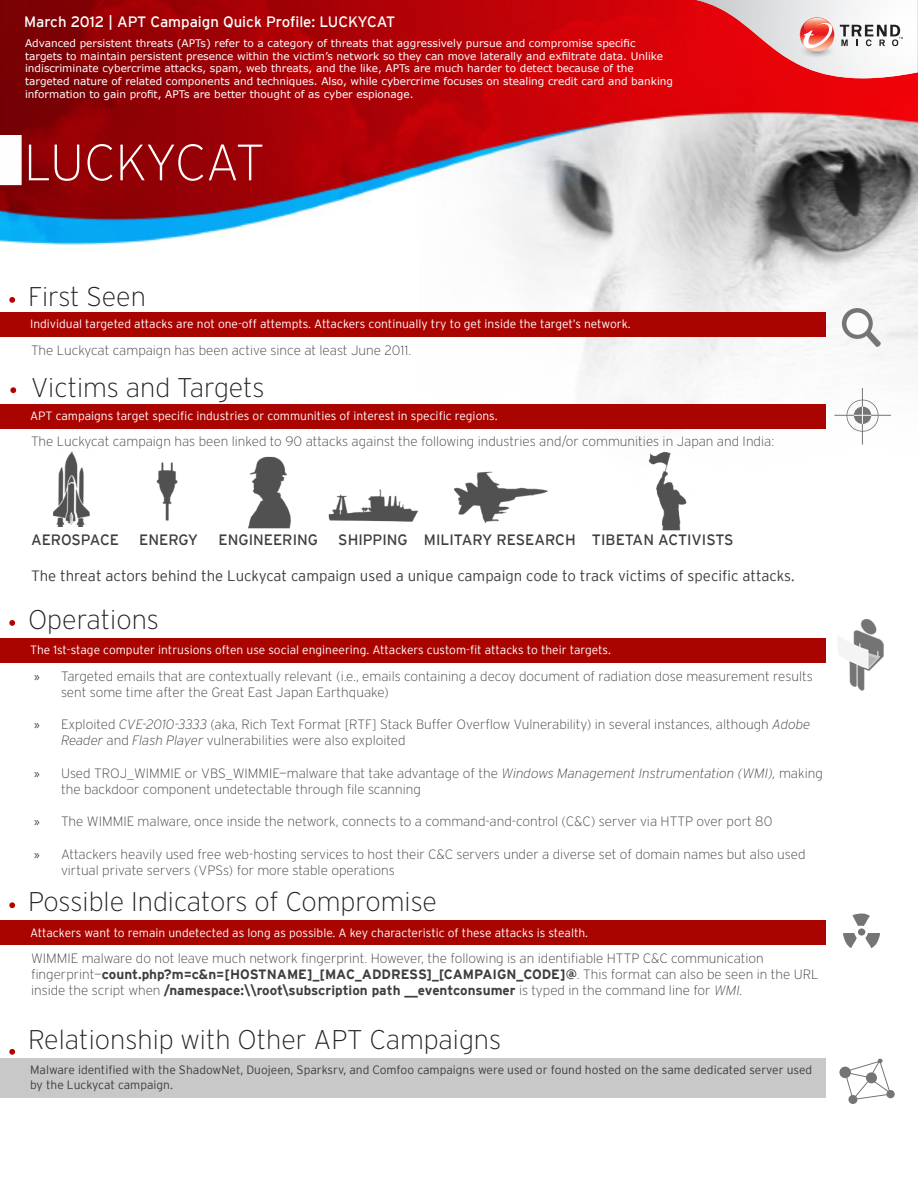
<style>
.page{position:relative;width:918px;height:1188px;background:#fff}
.page>*{position:absolute;margin:0;border:0;box-sizing:border-box;transform-origin:0 0}
.t1{font:200 51px "Interstate";letter-spacing:-.03em;color:#fff}
.t2{font:200 27px "Interstate";color:#231f20}
.t3{font:300 15px "Interstate";color:#3e3e3f}
.t4{font:15px "Interstate";color:#3e3e3f}
.t5{font:15px "Interstate";color:#fff}
.Paragraph_Style_2{font:200 13.5px/16.2px "Interstate";color:#3e3e3f}
.t6{font:300 12px "Interstate";color:#fff}
.t7{font:300 12px/14.4px "Interstate";color:#3e3e3f}
.t8{font:10.5px/12.6px "Verdana";color:#fff}
.s1{font-family:"Myriad Pro";font-weight:400}
.s2{font-style:italic}
.s3{font-weight:700}
</style>
<div class="page">
<img style="left:0;top:0;width:918px;height:444px">
<svg style="left:0;top:135px;width:22px;height:50px"></svg>
<svg style="left:696px;top:0;width:222px;height:101px"></svg>
<svg style="left:9px;top:297px;width:6px;height:6px"></svg>
<div style="left:0;top:312px;width:825px;height:25px;background:#aa0400"></div>
<div style="left:0;top:404px;width:825px;height:24px;background:#aa0400"></div>
<svg style="left:10px;top:387px;width:6px;height:6px"></svg>
<img style="left:53px;top:451px;width:37px;height:75px">
<img style="left:156px;top:462px;width:22px;height:59px">
<img style="left:248px;top:456px;width:43px;height:73px">
<img style="left:328px;top:489px;width:90px;height:33px">
<img style="left:454px;top:471px;width:94px;height:52px">
<img style="left:648px;top:452px;width:42px;height:79px">
<svg style="left:9px;top:620px;width:6px;height:6px"></svg>
<div style="left:0;top:639px;width:825px;height:24px;background:#aa0400"></div>
<svg style="left:9px;top:902px;width:6px;height:6px"></svg>
<div style="left:0;top:921px;width:825px;height:24px;background:#aa0400"></div>
<svg style="left:9px;top:1049px;width:6px;height:6px"></svg>
<div style="left:0;top:1058px;width:825px;height:40px;background:#c8c8c8"></div>
<div style="left:842px;top:308px;width:31px;height:31px;background:#757575;border-radius:50%"></div>
<div style="left:846px;top:313px;width:23px;height:22px;background:#fcfcfc;border-radius:50%"></div>
<svg style="left:866px;top:331px;width:15px;height:16px"></svg>
<svg style="left:847px;top:400px;width:32px;height:32px"></svg>
<div style="left:847px;top:400px;width:31px;height:31px;background:#fafafa;border-radius:50%"></div>
<hr style="left:862px;top:388px;width:1px;height:57px;background:#757575">
<hr style="left:834px;top:415px;width:57px;height:1px;background:#757575">
<svg style="left:854px;top:407px;width:17px;height:17px"></svg>
<svg style="left:865px;top:933px;width:15px;height:15px"></svg>
<svg style="left:843px;top:933px;width:14px;height:15px"></svg>
<svg style="left:852px;top:913px;width:18px;height:13px"></svg>
<div style="left:858px;top:928px;width:7px;height:8px;background:#757575;border-radius:50%"></div>
<svg style="left:839px;top:1067px;width:12px;height:11px"></svg>
<div style="left:848px;top:1095px;width:9px;height:9px;background:#757575;border-radius:50%"></div>
<div style="left:886px;top:1090px;width:9px;height:8px;background:#757575;border-radius:50%"></div>
<svg style="left:843px;top:1058px;width:48px;height:43px"></svg>
<img style="left:838px;top:619px;width:46px;height:71px">
<p class="t5" style="left:24px;top:13px;width:373px">March 2012 | APT Campaign Quick Profile: LUCKYCAT</p>
<p class="t8" style="left:25px;top:37px;width:649px">Advanced persistent threats (APTs) refer to a category of threats that aggressively pursue and compromise specific targets to maintain persistent presence within the victim’s network so they can move laterally and exfiltrate data. Unlike indiscriminate cybercrime attacks, spam, web threats, and the like, APTs are much harder to detect because of the targeted nature of related components and techniques. Also, while cybercrime focuses on stealing credit card and banking information to gain profit, APTs are better thought of as cyber espionage.</p>
<p class="t1" style="left:24px;top:131px;width:242px">LUCKYCAT</p>
<p class="t2" style="left:28px;top:280px;width:120px">First Seen</p>
<p class="t6" style="left:30px;top:317px;width:602px">Individual targeted attacks are not one-off attempts. Attackers continually try to get inside the target’s network.</p>
<p class="Paragraph_Style_2" style="left:31px;top:342px;width:382px">The Luckycat campaign has been active since at least June 2011.</p>
<p class="t2" style="left:31px;top:371px;width:235px">Victims and Targets</p>
<p class="t6" style="left:30px;top:409px;width:469px">APT campaigns target specific industries or communities of interest in specific regions.</p>
<p class="Paragraph_Style_2" style="left:31px;top:433px;width:745px">The Luckycat campaign has been linked to 90 attacks against the following industries and/or communities in Japan and India:</p>
<p class="t4" style="left:31px;top:531px;width:90px">AEROSPACE</p>
<p class="t4" style="left:139px;top:531px;width:60px">ENERGY</p>
<p class="t4" style="left:219px;top:531px;width:101px">ENGINEERING</p>
<p class="t4" style="left:338px;top:531px;width:397px">SHIPPING MILITARY RESEARCH TIBETAN ACTIVISTS</p>
<p class="t3" style="left:31px;top:567px;width:765px">The threat actors behind the Luckycat campaign used a unique campaign code to track victims of specific attacks.</p>
<p class="t2" style="left:28px;top:603px;width:133px">Operations</p>
<p class="t6" style="left:30px;top:643px;width:582px">The 1st-stage computer intrusions often use social engineering. Attackers custom-fit attacks to their targets.</p>
<p class="Paragraph_Style_2" style="left:61px;top:668px;width:753px;text-indent:-27px"><span class="s1">»</span> Targeted emails that are contextually relevant (i.e., emails containing a decoy document of radiation dose measurement results sent some time after the Great East Japan Earthquake)</p>
<p class="Paragraph_Style_2" style="left:61px;top:716px;width:751px;text-indent:-27px"><span class="s1">»</span> Exploited <span class="s2">CVE-2010-3333</span> (aka, Rich Text Format [RTF] Stack Buffer Overflow Vulnerability) in several instances, although <span class="s2">Adobe<br>Reader</span> and <span class="s2">Flash Player</span> vulnerabilities were also exploited</p>
<p class="Paragraph_Style_2" style="left:61px;top:765px;width:763px;text-indent:-27px"><span class="s1">»</span> Used TROJ_WIMMIE or VBS_WIMMIE—malware that take advantage of the <span class="s2">Windows Management Instrumentation (WMI),</span> making the backdoor component undetectable through file scanning</p>
<p class="Paragraph_Style_2" style="left:34px;top:813px;width:740px"><span class="s1">»</span> The WIMMIE malware, once inside the network, connects to a command-and-control (C&amp;C) server via HTTP over port 80</p>
<p class="Paragraph_Style_2" style="left:61px;top:846px;width:746px;text-indent:-27px"><span class="s1">»</span> Attackers heavily used free web-hosting services to host their C&amp;C servers under a diverse set of domain names but also used virtual private servers (VPSs) for more stable operations</p>
<p class="t2" style="left:28px;top:886px;width:411px">Possible Indicators of Compromise</p>
<p class="t6" style="left:30px;top:926px;width:560px">Attackers want to remain undetected as long as possible. A key characteristic of these attacks is stealth.</p>
<p class="Paragraph_Style_2" style="left:31px;top:950px;width:789px">WIMMIE malware do not leave much network fingerprint. However, the following is an identifiable HTTP C&amp;C communication fingerprint—<span class="s3">count.php?m=c&amp;n=[HOSTNAME]_[MAC_ADDRESS]_[CAMPAIGN_CODE]@</span>. This format can also be seen in the URL inside the script when <span class="s3">/namespace:\\root\subscription path __eventconsumer</span> is typed in the command line for <span class="s2">WMI.</span></p>
<p class="t2" style="left:28px;top:1023px;width:475px">Relationship with Other APT Campaigns</p>
<p class="t7" style="left:30px;top:1063px;width:784px">Malware identified with the ShadowNet, Duojeen, Sparksrv, and Comfoo campaigns were used or found hosted on the same dedicated server used by the Luckycat campaign.</p>
</div>
